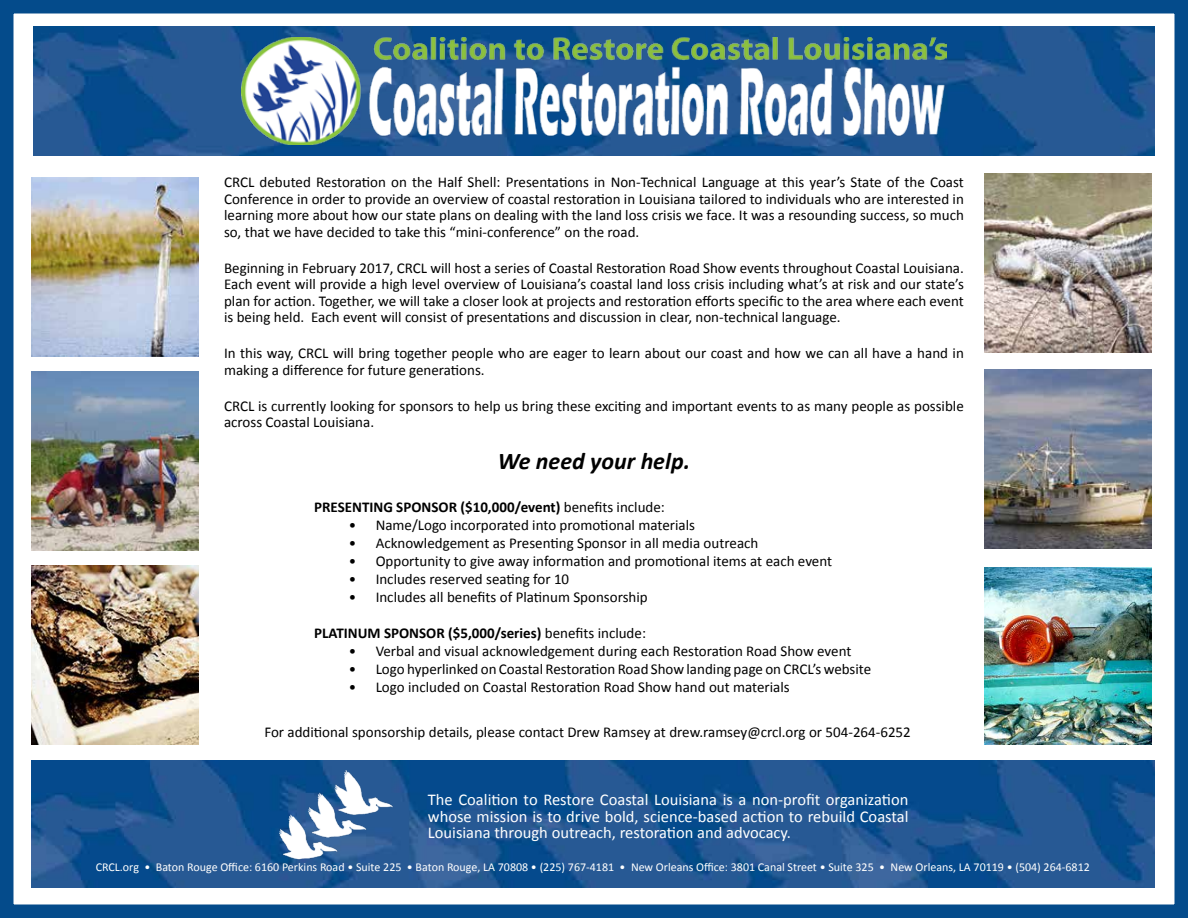
<style>
.page{position:relative;width:1188px;height:918px;background:#fff}
.page>*{position:absolute;margin:0;border:0;box-sizing:border-box;transform-origin:0 0}
.t1{font:italic 700 24px "Calibri";color:#000}
.t2{font:16.5px/16.5px "Calibri";color:#fff;text-align:justify}
.t3{font:15px/16.5px "Calibri";color:#000;text-align:justify}
.t4{font:700 15px "Calibri";color:#000}
.t5{font:12px "Calibri";color:#fff}
.s1{font-weight:400}
</style>
<div class="page">
<img style="left:31px;top:760px;width:1123px;height:127px">
<img style="left:34px;top:26px;width:1120px;height:130px">
<img style="left:985px;top:370px;width:167px;height:179px">
<img style="left:31px;top:566px;width:167px;height:179px">
<img style="left:31px;top:178px;width:167px;height:179px">
<img style="left:985px;top:567px;width:167px;height:178px">
<img style="left:985px;top:173px;width:167px;height:179px">
<img style="left:31px;top:372px;width:167px;height:179px">
<img style="left:279px;top:770px;width:117px;height:101px">
<img style="left:241px;top:38px;width:706px;height:106px">
<div style="left:0;top:0;width:1188px;height:918px;border:14px solid #044b8b"></div>
<p class="t3" style="left:224px;top:174px;width:741px">CRCL debuted Restoration on the Half Shell: Presentations in Non-Technical Language at this year’s State of the Coast Conference in order to provide an overview of coastal restoration in Louisiana tailored to individuals who are interested in learning more about how our state plans on dealing with the land loss crisis we face. It was a resounding success, so much so, that we have decided to take this “mini-conference” on the road.</p>
<p class="t3" style="left:224px;top:259px;width:741px">Beginning in February 2017, CRCL will host a series of Coastal Restoration Road Show events throughout Coastal Louisiana.<br>Each event will provide a high level overview of Louisiana’s coastal land loss crisis including what’s at risk and our state’s plan for action. Together, we will take a closer look at projects and restoration efforts specific to the area where each event is being held. Each event will consist of presentations and discussion in clear, non-technical language.</p>
<p class="t3" style="left:224px;top:345px;width:741px">In this way, CRCL will bring together people who are eager to learn about our coast and how we can all have a hand in making a difference for future generations.</p>
<p class="t3" style="left:224px;top:397px;width:741px">CRCL is currently looking for sponsors to help us bring these exciting and important events to as many people as possible across Coastal Louisiana.</p>
<h1 class="t1" style="left:498px;top:444px;width:194px">We need your help.</h1>
<p class="t4" style="left:314px;top:497px;width:352px">PRESENTING SPONSOR ($10,000/event) <span class="s1">benefits include:</span></p>
<p class="t3" style="left:349px;top:517px;width:348px">• Name/Logo incorporated into promotional materials</p>
<p class="t3" style="left:349px;top:535px;width:411px">• Acknowledgement as Presenting Sponsor in all media outreach</p>
<p class="t3" style="left:349px;top:553px;width:485px">• Opportunity to give away information and promotional items at each event</p>
<p class="t3" style="left:349px;top:571px;width:222px">• Includes reserved seating for 10</p>
<p class="t3" style="left:349px;top:589px;width:301px">• Includes all benefits of Platinum Sponsorship</p>
<p class="t4" style="left:314px;top:623px;width:333px">PLATINUM SPONSOR ($5,000/series) <span class="s1">benefits include:</span></p>
<p class="t3" style="left:349px;top:643px;width:504px">• Verbal and visual acknowledgement during each Restoration Road Show event</p>
<p class="t3" style="left:349px;top:661px;width:524px">• Logo hyperlinked on Coastal Restoration Road Show landing page on CRCL’s website</p>
<p class="t3" style="left:349px;top:679px;width:443px">• Logo included on Coastal Restoration Road Show hand out materials</p>
<p class="t3" style="left:264px;top:723px;width:648px">For additional sponsorship details, please contact Drew Ramsey at drew.ramsey@crcl.org or 504-264-6252</p>
<p class="t2" style="left:428px;top:791px;width:482px">The Coalition to Restore Coastal Louisiana is a non-profit organization whose mission is to drive bold, science-based action to rebuild Coastal Louisiana through outreach, restoration and advocacy.</p>
<p class="t5" style="left:96px;top:859px;width:996px">CRCL.org • Baton Rouge Office: 6160 Perkins Road • Suite 225 • Baton Rouge, LA 70808 • (225) 767-4181 • New Orleans Office: 3801 Canal Street • Suite 325 • New Orleans, LA 70119 • (504) 264-6812</p>
</div>
